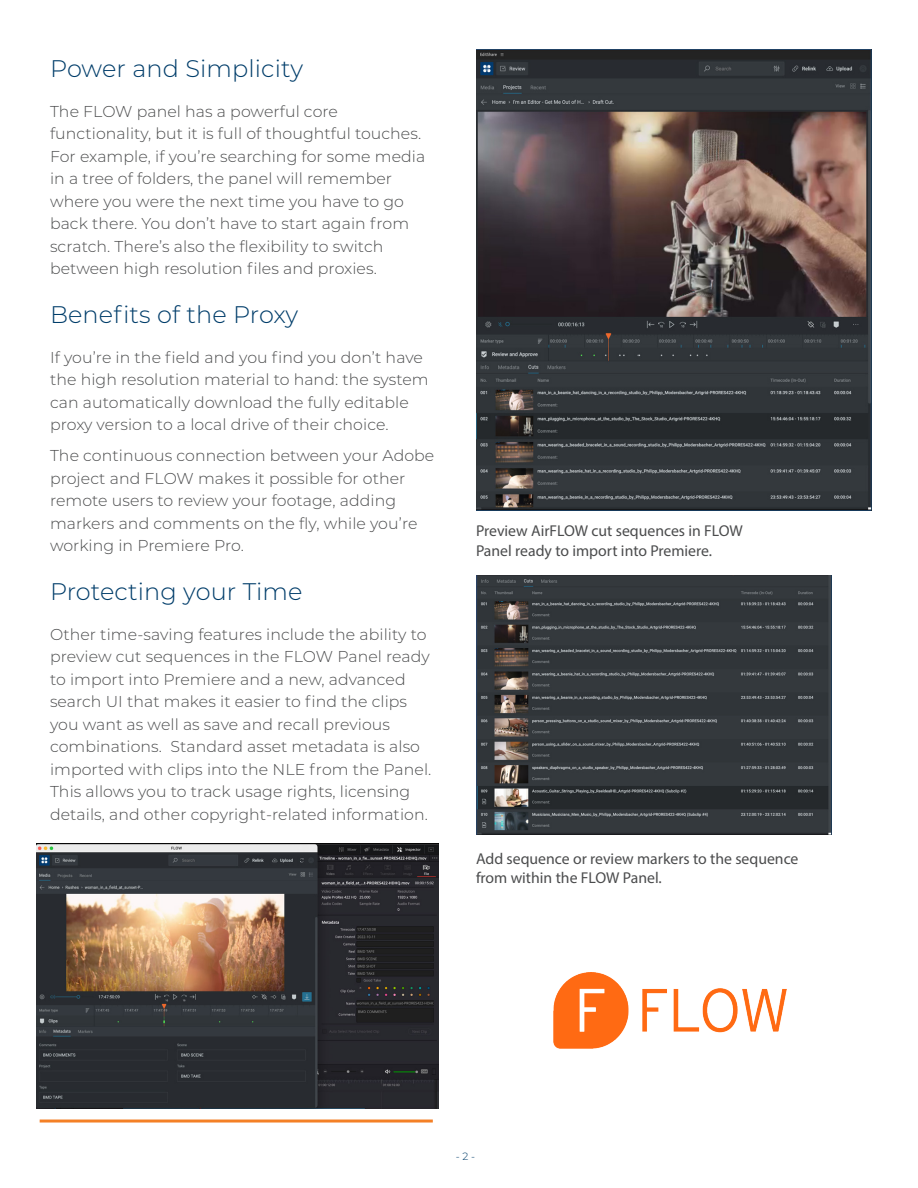
<style>
.page{position:relative;width:918px;height:1188px;background:#fff}
.page>*{position:absolute;margin:0;border:0;box-sizing:border-box;transform-origin:0 0}
.Body_Text{font:300 24px "Montserrat";letter-spacing:.005em;color:#003d6a}
.Body_Text-2{font:300 15.75px/22.5px "Montserrat";letter-spacing:.005em;color:#4b4c4d}
.Body_Text-3{font:15.75px/19.5px "Myriad Pro";color:#4b4c4d}
.Body_Text-4{font:300 10.5px "Montserrat";color:#003d6a}
</style>
<div class="page">
<hr style="left:40px;top:1120px;width:393px;height:3px;background:#f48026">
<img style="left:553px;top:973px;width:234px;height:75px">
<img style="left:476px;top:50px;width:396px;height:461px">
<img style="left:476px;top:575px;width:356px;height:260px">
<img style="left:37px;top:844px;width:402px;height:265px">
<p class="Body_Text" style="left:50px;top:52px;width:255px">Power and Simplicity</p>
<p class="Body_Text-2" style="left:50px;top:99px;width:377px">The FLOW panel has a powerful core functionality, but it is full of thoughtful touches.<br>For example, if you’re searching for some media in a tree of folders, the panel will remember where you were the next time you have to go back there. You don’t have to start again from scratch. There’s also the flexibility to switch between high resolution files and proxies.</p>
<p class="Body_Text" style="left:50px;top:298px;width:250px">Benefits of the Proxy</p>
<p class="Body_Text-2" style="left:50px;top:345px;width:380px">If you’re in the field and you find you don’t have the high resolution material to hand: the system can automatically download the fully editable proxy version to a local drive of their choice.</p>
<p class="Body_Text-2" style="left:50px;top:444px;width:386px">The continuous connection between your Adobe project and FLOW makes it possible for other remote users to review your footage, adding markers and comments on the fly, while you’re working in Premiere Pro.</p>
<p class="Body_Text" style="left:50px;top:575px;width:254px">Protecting your Time</p>
<p class="Body_Text-2" style="left:50px;top:622px;width:383px">Other time-saving features include the ability to preview cut sequences in the FLOW Panel ready to import into Premiere and a new, advanced search UI that makes it easier to find the clips you want as well as save and recall previous combinations. Standard asset metadata is also imported with clips into the NLE from the Panel.<br>This allows you to track usage rights, licensing details, and other copyright-related information.</p>
<p class="Body_Text-3" style="left:476px;top:521px;width:268px">Preview AirFLOW cut sequences in FLOW<br>Panel ready to import into Premiere.</p>
<p class="Body_Text-3" style="left:476px;top:849px;width:324px">Add sequence or review markers to the sequence from within the FLOW Panel.</p>
<p class="Body_Text-4" style="left:456px;top:1149px;width:21px">- 2 -</p>
</div>
